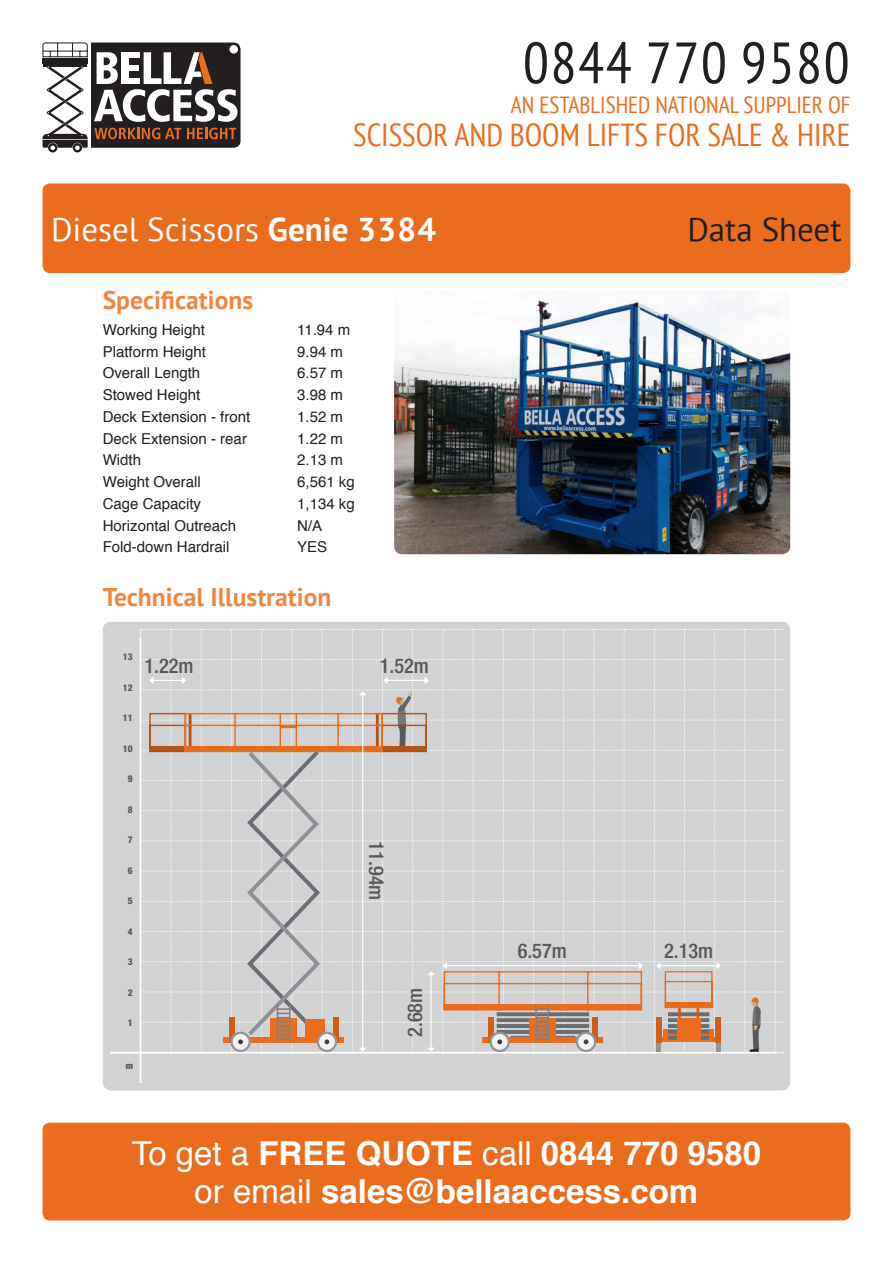
<style>
.page{position:relative;width:893px;height:1263px;background:#fff}
.page>*{position:absolute;margin:0;border:0;box-sizing:border-box;transform-origin:0 0}
.t1{font:condensed 58.05px "PT Sans";color:#231f20}
.t2{font:700 33px/37.5px "Helvetica";color:#fff;text-align:center}
.t3{font:33px "PT Sans";color:#fff}
.t4{font:33px "PT Sans";color:#231f20}
.t5{font:condensed 31.8px "PT Sans";color:#ea6d1f}
.t6{font:700 25.5px "PT Sans";color:#ee8743}
.t7{font:condensed 23.25px "PT Sans";color:#ea6d1f}
.t8{font:500 condensed 20.25px "Helvetica Neue";color:#57585a}
.t9{font:15px "Helvetica";color:#231f20}
.t10{font:800 condensed 9.3px "Helvetica Neue";color:#57585a}
.t11{font:900 condensed 9.3px "Helvetica Neue";color:#57585a}
.s1{font-weight:700}
.s2{font-weight:400}
</style>
<div class="page">
<svg style="left:43px;top:43px;width:198px;height:109px"></svg>
<img style="left:394px;top:292px;width:396px;height:262px">
<div style="left:103px;top:622px;width:687px;height:468px;background:#d1d2d4"></div>
<svg style="left:111px;top:629px;width:672px;height:454px;background:#d1cece"></svg>
<div style="left:43px;top:183px;width:807px;height:90px;background:#ea6d1f;border-radius:8px"></div>
<div style="left:43px;top:1123px;width:807px;height:97px;background:#ea6d1f;border-radius:8px"></div>
<h1 class="t1" style="left:522px;top:25px;width:330px">0844 770 9580</h1>
<h3 class="t7" style="left:511px;top:90px;width:341px">AN ESTABLISHED NATIONAL SUPPLIER OF</h3>
<h3 class="t5" style="left:353px;top:115px;width:499px">SCISSOR AND BOOM LIFTS FOR SALE &amp; HIRE</h3>
<h2 class="t3" style="left:51px;top:208px;width:387px">Diesel Scissors <span class="s1">Genie 3384</span></h2>
<h2 class="t4" style="left:687px;top:208px;width:156px">Data Sheet</h2>
<h3 class="t6" style="left:103px;top:283px;width:152px">Specifications</h3>
<p class="t9" style="left:103px;top:318px;width:104px">Working Height</p>
<p class="t9" style="left:297px;top:318px;width:55px">11.94 m</p>
<p class="t9" style="left:103px;top:340px;width:105px">Platform Height</p>
<p class="t9" style="left:297px;top:340px;width:47px">9.94 m</p>
<p class="t9" style="left:103px;top:362px;width:99px">Overall Length</p>
<p class="t9" style="left:297px;top:362px;width:47px">6.57 m</p>
<p class="t9" style="left:103px;top:383px;width:99px">Stowed Height</p>
<p class="t9" style="left:297px;top:383px;width:47px">3.98 m</p>
<p class="t9" style="left:103px;top:405px;width:149px">Deck Extension - front</p>
<p class="t9" style="left:297px;top:405px;width:47px">1.52 m</p>
<p class="t9" style="left:103px;top:427px;width:146px">Deck Extension - rear</p>
<p class="t9" style="left:297px;top:427px;width:47px">1.22 m</p>
<p class="t9" style="left:103px;top:449px;width:40px">Width</p>
<p class="t9" style="left:297px;top:449px;width:47px">2.13 m</p>
<p class="t9" style="left:103px;top:470px;width:100px">Weight Overall</p>
<p class="t9" style="left:297px;top:470px;width:59px">6,561 kg</p>
<p class="t9" style="left:103px;top:492px;width:100px">Cage Capacity</p>
<p class="t9" style="left:297px;top:492px;width:59px">1,134 kg</p>
<p class="t9" style="left:103px;top:514px;width:135px">Horizontal Outreach</p>
<p class="t9" style="left:297px;top:514px;width:27px">N/A</p>
<p class="t9" style="left:103px;top:536px;width:128px">Fold-down Hardrail</p>
<p class="t9" style="left:297px;top:536px;width:32px">YES</p>
<h3 class="t6" style="left:103px;top:580px;width:230px">Technical Illustration</h3>
<p class="t10" style="left:123px;top:651px;width:11px">13</p>
<p class="t10" style="left:123px;top:682px;width:11px">12</p>
<p class="t10" style="left:123px;top:712px;width:11px">11</p>
<p class="t10" style="left:123px;top:743px;width:11px">10</p>
<p class="t10" style="left:128px;top:773px;width:6px">9</p>
<p class="t10" style="left:128px;top:804px;width:6px">8</p>
<p class="t10" style="left:128px;top:834px;width:6px">7</p>
<p class="t10" style="left:128px;top:864px;width:6px">6</p>
<p class="t10" style="left:128px;top:895px;width:6px">5</p>
<p class="t10" style="left:128px;top:925px;width:6px">4</p>
<p class="t10" style="left:128px;top:956px;width:6px">3</p>
<p class="t10" style="left:128px;top:986px;width:6px">2</p>
<p class="t10" style="left:128px;top:1017px;width:6px">1</p>
<p class="t11" style="left:126px;top:1060px;width:9px">m</p>
<h3 class="t8" style="left:144px;top:653px;width:51px">1.22m</h3>
<h3 class="t8" style="left:380px;top:653px;width:51px">1.52m</h3>
<h3 class="t8" style="left:389px;top:841px;width:60px;rotate:90deg">11.94m</h3>
<h3 class="t8" style="left:403px;top:1037px;width:51px;rotate:-90deg">2.68m</h3>
<h3 class="t8" style="left:518px;top:939px;width:51px">6.57m</h3>
<h3 class="t8" style="left:664px;top:939px;width:51px">2.13m</h3>
<h2 class="t2" style="left:132px;top:1135px;width:631px"><span class="s2">To get a</span> FREE QUOTE <span class="s2">call</span> 0844 770 9580 <span class="s2">or email</span> sales@bellaaccess.com</h2>
</div>
